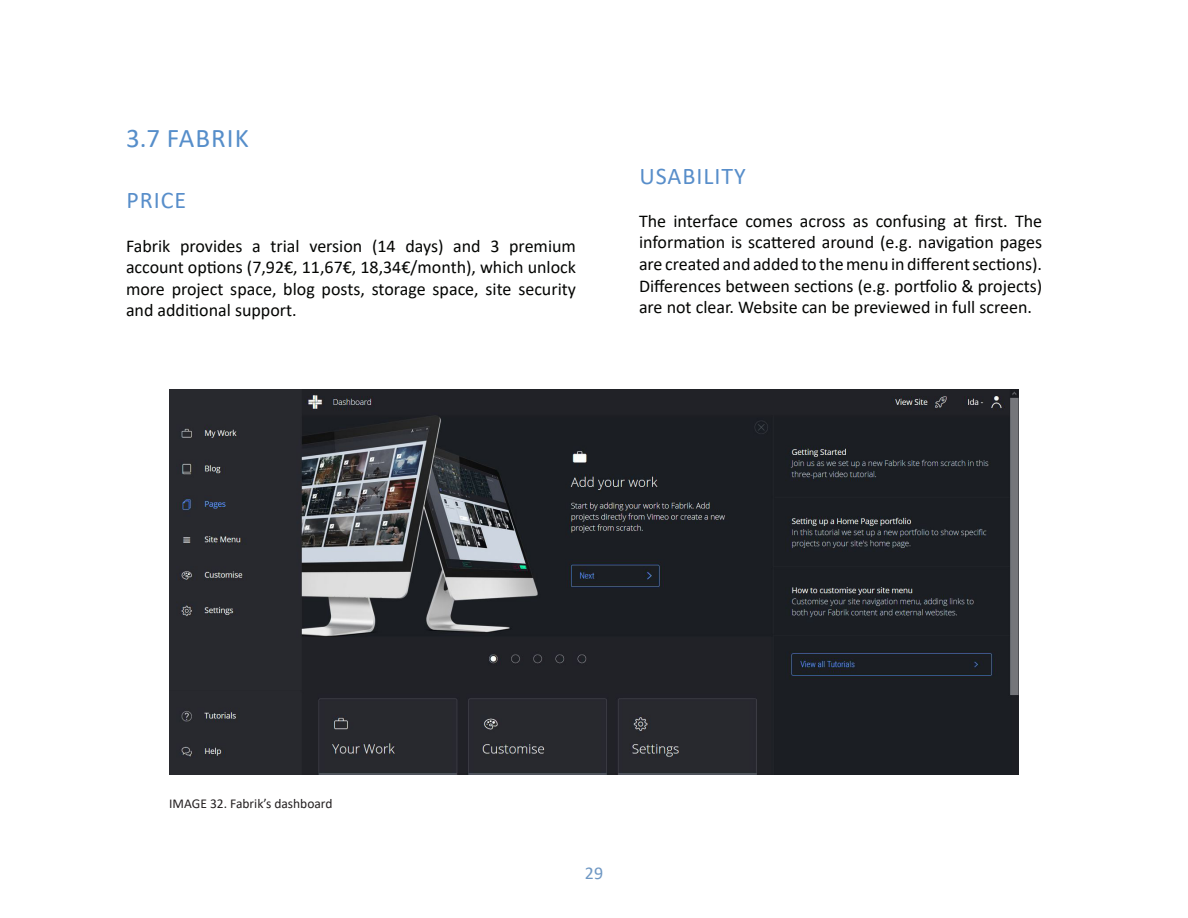
<style>
.page{position:relative;width:1188px;height:918px;background:#fff}
.page>*{position:absolute;margin:0;border:0;box-sizing:border-box;transform-origin:0 0}
.miniotsikot{font:27px "Calibri";letter-spacing:.04em;color:#568eca}
.MINIALAOTSIKOT{font:24px "Calibri";letter-spacing:.04em;color:#588eca}
.text{font:18px/21.6px "Calibri";color:#040503;text-align:justify}
.t1{font:18px "Calibri";color:#6e97c3}
.kuvalinkit{font:13.5px "Calibri";color:#231f20}
</style>
<div class="page">
<img style="left:169px;top:389px;width:850px;height:386px">
<p class="miniotsikot" style="left:126px;top:119px;width:124px">3.7 FABRIK</p>
<p class="MINIALAOTSIKOT" style="left:126px;top:184px;width:61px">PRICE</p>
<p class="text" style="left:126px;top:234px;width:452px">Fabrik provides a trial version (14 days) and 3 premium account options (7,92€, 11,67€, 18,34€/month), which unlock more project space, blog posts, storage space, site security and additional support.</p>
<p class="MINIALAOTSIKOT" style="left:639px;top:159px;width:108px">USABILITY</p>
<p class="text" style="left:639px;top:210px;width:405px">The interface comes across as confusing at first. The information is scattered around (e.g. navigation pages are created and added to the menu in different sections).<br>Differences between sections (e.g. portfolio &amp; projects) are not clear. Website can be previewed in full screen.</p>
<p class="kuvalinkit" style="left:169px;top:794px;width:165px">IMAGE 32. Fabrik’s dashboard</p>
<p class="t1" style="left:585px;top:861px;width:20px">29</p>
</div>
